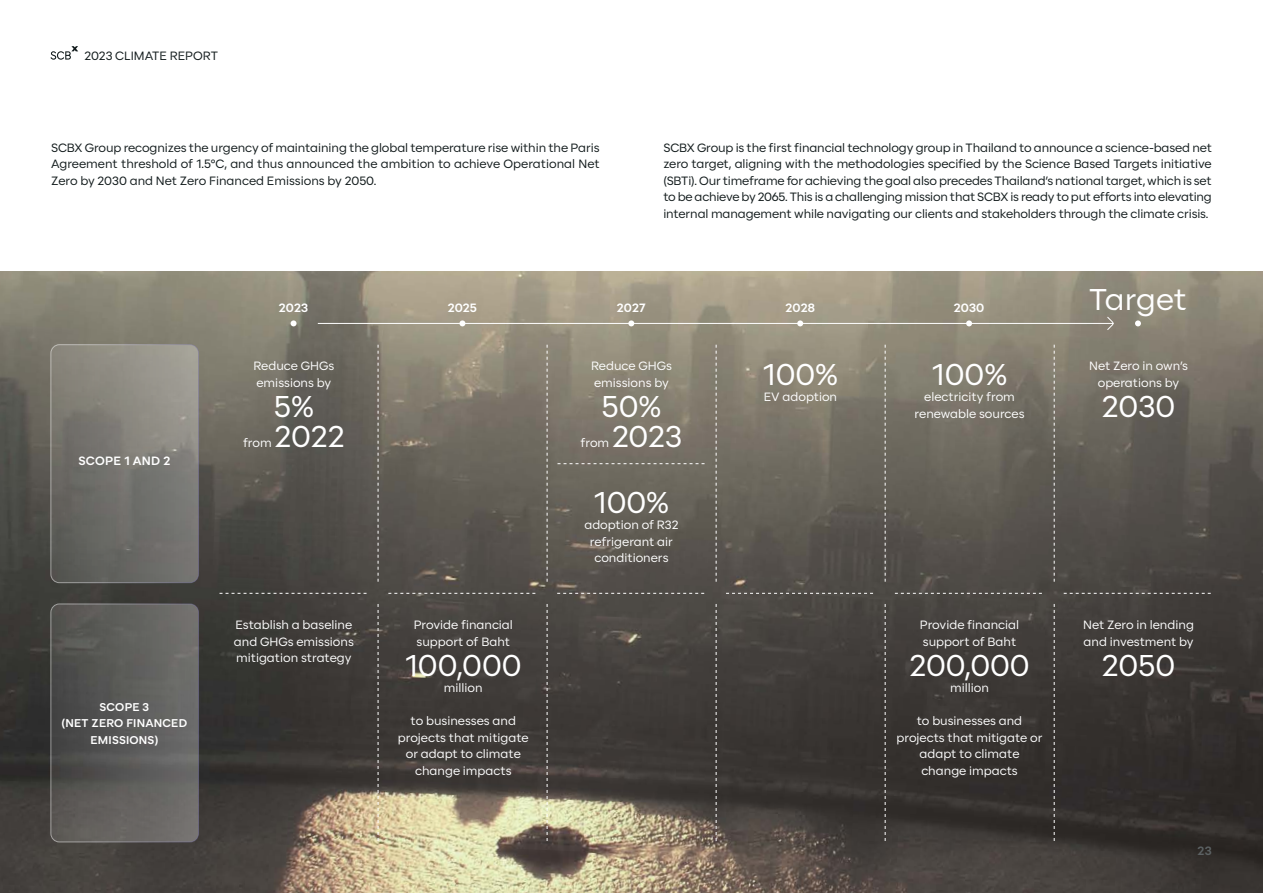
<style>
.page{position:relative;width:1263px;height:893px;background:#fff}
.page>*{position:absolute;margin:0;border:0;box-sizing:border-box;transform-origin:0 0}
.t1{font:30px "SCBX Beta 2";color:#fff}
.t2{font:12px/16.5px "SCBX Beta 2";letter-spacing:-.01em;color:#111a1b;text-align:justify}
.t3{font:12px/16.5px "SCBX Beta 2";color:#fff}
.t4{font:700 12px "SCBX Beta 2";letter-spacing:.005em;color:#fff}
.t5{font:700 12px "SCBX Beta 2";color:#61686a}
.t6{font:700 11.25px/16.5px "SCBX Beta 2";letter-spacing:.02em;color:#fff;text-align:center}
</style>
<div class="page">
<img style="left:0;top:272px;width:1263px;height:621px">
<svg style="left:628px;top:320px;width:6px;height:6px"></svg>
<svg style="left:291px;top:320px;width:6px;height:6px"></svg>
<svg style="left:459px;top:320px;width:6px;height:6px"></svg>
<svg style="left:797px;top:320px;width:6px;height:6px"></svg>
<svg style="left:966px;top:320px;width:6px;height:6px"></svg>
<svg style="left:1135px;top:320px;width:6px;height:6px"></svg>
<hr style="left:318px;top:323px;width:795px;height:1px;background:#fff">
<svg style="left:1107px;top:316px;width:7px;height:15px"></svg>
<svg style="left:51px;top:345px;width:147px;height:238px;background:#7a7973"></svg>
<div style="left:50px;top:344px;width:149px;height:239px;border:1px solid #fff;border-radius:9px"></div>
<svg style="left:51px;top:604px;width:147px;height:238px;background:#5d5c5a"></svg>
<div style="left:50px;top:603px;width:149px;height:239px;border:1px solid #fff;border-radius:9px"></div>
<svg style="left:557px;top:463px;width:149px;height:1px"></svg>
<svg style="left:378px;top:345px;width:1px;height:238px"></svg>
<svg style="left:547px;top:345px;width:1px;height:238px"></svg>
<svg style="left:716px;top:345px;width:1px;height:238px"></svg>
<svg style="left:885px;top:345px;width:1px;height:238px"></svg>
<svg style="left:1054px;top:345px;width:1px;height:238px"></svg>
<svg style="left:378px;top:604px;width:1px;height:238px"></svg>
<svg style="left:547px;top:604px;width:1px;height:238px"></svg>
<svg style="left:716px;top:604px;width:1px;height:238px"></svg>
<svg style="left:885px;top:604px;width:1px;height:238px"></svg>
<svg style="left:1054px;top:604px;width:1px;height:238px"></svg>
<svg style="left:388px;top:593px;width:148px;height:1px"></svg>
<svg style="left:219px;top:593px;width:149px;height:1px"></svg>
<svg style="left:726px;top:593px;width:148px;height:1px"></svg>
<svg style="left:895px;top:593px;width:148px;height:1px"></svg>
<svg style="left:557px;top:593px;width:148px;height:1px"></svg>
<svg style="left:1064px;top:593px;width:148px;height:1px"></svg>
<svg style="left:50px;top:46px;width:28px;height:14px"></svg>
<p class="t2" style="left:84px;top:47px;width:135px">2023 CLIMATE REPORT</p>
<p class="t2" style="left:51px;top:139px;width:550px">SCBX Group recognizes the urgency of maintaining the global temperature rise within the Paris Agreement threshold of 1.5°C, and thus announced the ambition to achieve Operational Net Zero by 2030 and Net Zero Financed Emissions by 2050.</p>
<p class="t2" style="left:663px;top:139px;width:550px">SCBX Group is the first financial technology group in Thailand to announce a science-based net zero target, aligning with the methodologies specified by the Science Based Targets initiative (SBTi). Our timeframe for achieving the goal also precedes Thailand’s national target, which is set to be achieve by 2065. This is a challenging mission that SCBX is ready to put efforts into elevating internal management while navigating our clients and stakeholders through the climate crisis.</p>
<p class="t4" style="left:78px;top:451px;width:93px">SCOPE 1 AND 2</p>
<p class="t6" style="left:62px;top:699px;width:127px">SCOPE 3<br>(NET ZERO FINANCED<br>EMISSIONS)</p>
<p class="t4" style="left:279px;top:298px;width:31px">2023</p>
<p class="t4" style="left:448px;top:298px;width:31px">2025</p>
<p class="t4" style="left:617px;top:298px;width:30px">2027</p>
<p class="t4" style="left:785px;top:298px;width:31px">2028</p>
<p class="t4" style="left:954px;top:298px;width:32px">2030</p>
<p class="t3" style="left:253px;top:358px;width:82px">Reduce GHGs emissions by</p>
<h1 class="t1" style="left:274px;top:383px;width:42px">5%</h1>
<p class="t3" style="left:243px;top:434px;width:30px">from</p>
<h1 class="t1" style="left:274px;top:413px;width:72px">2022</h1>
<p class="t3" style="left:234px;top:617px;width:121px">Establish a baseline and GHGs emissions mitigation strategy</p>
<p class="t3" style="left:414px;top:617px;width:101px">Provide financial support of Baht</p>
<h1 class="t1" style="left:405px;top:642px;width:118px">100,000</h1>
<p class="t3" style="left:444px;top:680px;width:40px">million</p>
<p class="t3" style="left:398px;top:713px;width:132px;text-align:center">to businesses and projects that mitigate or adapt to climate change impacts</p>
<p class="t3" style="left:591px;top:358px;width:82px">Reduce GHGs emissions by</p>
<h1 class="t1" style="left:601px;top:383px;width:62px">50%</h1>
<p class="t3" style="left:580px;top:434px;width:30px">from</p>
<h1 class="t1" style="left:612px;top:413px;width:72px">2023</h1>
<h1 class="t1" style="left:594px;top:479px;width:77px">100%</h1>
<p class="t3" style="left:584px;top:517px;width:96px;text-align:center">adoption of R32 refrigerant air conditioners</p>
<h1 class="t1" style="left:763px;top:351px;width:77px">100%</h1>
<p class="t3" style="left:764px;top:389px;width:75px">EV adoption</p>
<h1 class="t1" style="left:932px;top:351px;width:77px">100%</h1>
<p class="t3" style="left:915px;top:389px;width:111px;text-align:center">electricity from renewable sources</p>
<p class="t3" style="left:920px;top:617px;width:101px">Provide financial support of Baht</p>
<h1 class="t1" style="left:909px;top:642px;width:122px">200,000</h1>
<p class="t3" style="left:950px;top:680px;width:40px">million</p>
<p class="t3" style="left:896px;top:713px;width:147px;text-align:center">to businesses and projects that mitigate or adapt to climate change impacts</p>
<h1 class="t1" style="left:1089px;top:276px;width:99px">Target</h1>
<p class="t3" style="left:1089px;top:358px;width:100px;text-align:center">Net Zero in own’s operations by</p>
<h1 class="t1" style="left:1102px;top:383px;width:75px">2030</h1>
<p class="t3" style="left:1083px;top:617px;width:112px">Net Zero in lending and investment by</p>
<h1 class="t1" style="left:1102px;top:642px;width:75px">2050</h1>
<p class="t5" style="left:1197px;top:842px;width:16px">23</p>
</div>
